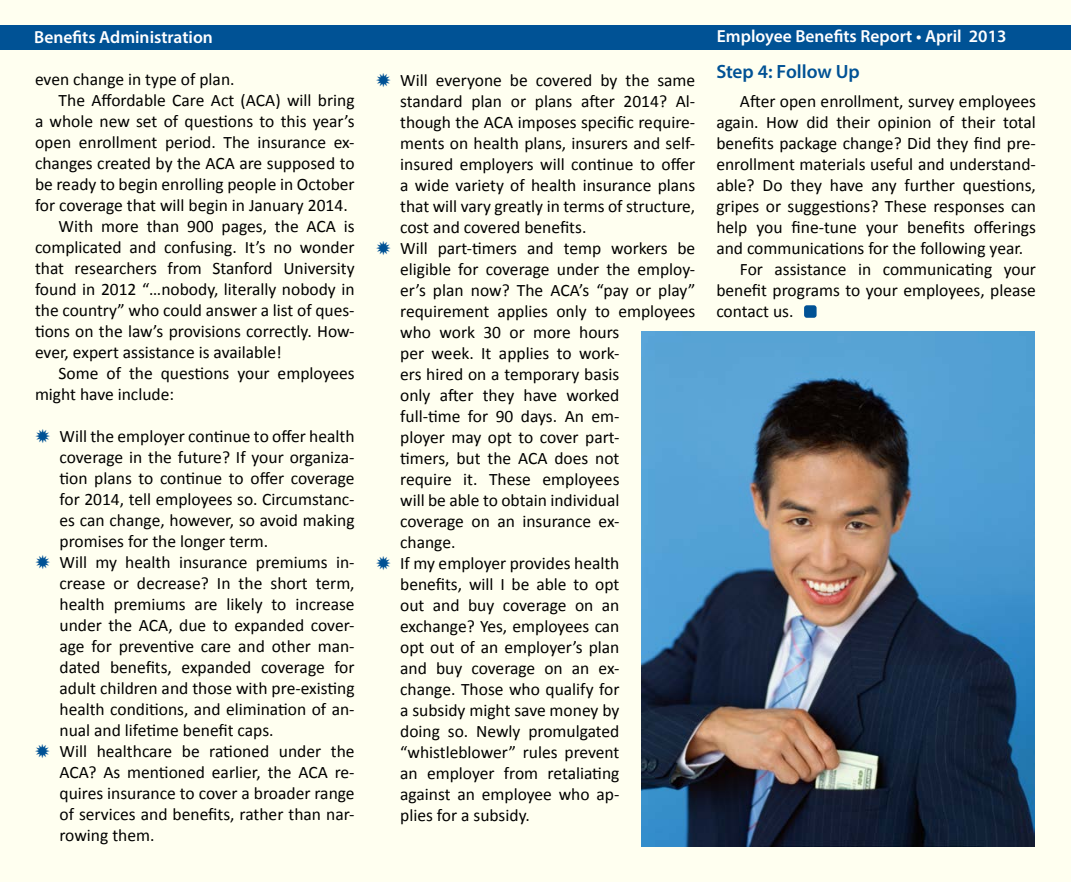
<style>
.page{position:relative;width:1071px;height:882px;background:#fff}
.page>*{position:absolute;margin:0;border:0;box-sizing:border-box;transform-origin:0 0}
.t1{font:600 19.25px "Myriad Pro";letter-spacing:-.005em;color:#005295}
.t2{font:17.5px/21px "Calibri";color:#000}
.t3{font:600 17.5px "Myriad Pro";color:#fff}
</style>
<div class="page">
<div style="left:1px;top:1px;width:1070px;height:881px;background:#fffff0"></div>
<div style="left:0;top:25px;width:1071px;height:24px;background:#005295"></div>
<img style="left:642px;top:332px;width:393px;height:515px">
<div style="left:804px;top:305px;width:13px;height:13px;background:#005295;border-radius:3px"></div>
<p class="t3" style="left:34px;top:26px;width:180px">Benefits Administration</p>
<p class="t3" style="left:717px;top:25px;width:291px">Employee Benefits Report • April 2013</p>
<p class="t2" style="left:35px;top:69px;width:201px">even change in type of plan.</p>
<p class="t2" style="left:59px;top:90px;width:298px">The Affordable Care Act (ACA) will bring</p>
<p class="t2" style="left:35px;top:111px;width:321px">a whole new set of questions to this year’s</p>
<p class="t2" style="left:35px;top:132px;width:321px">open enrollment period. The insurance ex-</p>
<p class="t2" style="left:35px;top:153px;width:321px">changes created by the ACA are supposed to</p>
<p class="t2" style="left:35px;top:174px;width:321px">be ready to begin enrolling people in October</p>
<p class="t2" style="left:35px;top:195px;width:314px">for coverage that will begin in January 2014.</p>
<p class="t2" style="left:59px;top:216px;width:298px">With more than 900 pages, the ACA is</p>
<p class="t2" style="left:35px;top:237px;width:321px">complicated and confusing. It’s no wonder</p>
<p class="t2" style="left:35px;top:258px;width:321px">that researchers from Stanford University</p>
<p class="t2" style="left:35px;top:279px;width:321px">found in 2012 “…nobody, literally nobody in</p>
<p class="t2" style="left:35px;top:300px;width:321px">the country” who could answer a list of ques-</p>
<p class="t2" style="left:35px;top:321px;width:321px">tions on the law’s provisions correctly. How-</p>
<p class="t2" style="left:35px;top:342px;width:248px">ever, expert assistance is available!</p>
<p class="t2" style="left:59px;top:363px;width:298px">Some of the questions your employees</p>
<p class="t2" style="left:35px;top:384px;width:141px">might have include:</p>
<p class="t2" style="left:59px;top:426px;width:297px">Will the employer continue to offer health coverage in the future? If your organiza&shy;tion plans to continue to offer coverage for 2014, tell employees so. Circumstanc&shy;es can change, however, so avoid making promises for the longer term.<br>Will my health insurance premiums in&shy;crease or decrease? In the short term, health premiums are likely to increase under the ACA, due to expanded cover&shy;age for preventive care and other man&shy;dated benefits, expanded coverage for adult children and those with pre-existing health conditions, and elimination of an&shy;nual and lifetime benefit caps.<br>Will healthcare be rationed under the ACA? As mentioned earlier, the ACA re&shy;quires insurance to cover a broader range of services and benefits, rather than nar&shy;rowing them.</p>
<p class="t1" style="left:716px;top:59px;width:145px">Step 4: Follow Up</p>
<p class="t2" style="left:740px;top:90px;width:298px">After open enrollment, survey employees</p>
<p class="t2" style="left:716px;top:111px;width:321px">again. How did their opinion of their total</p>
<p class="t2" style="left:716px;top:132px;width:321px">benefits package change? Did they find pre-</p>
<p class="t2" style="left:716px;top:153px;width:321px">enrollment materials useful and understand-</p>
<p class="t2" style="left:716px;top:174px;width:321px">able? Do they have any further questions,</p>
<p class="t2" style="left:716px;top:195px;width:321px">gripes or suggestions? These responses can</p>
<p class="t2" style="left:716px;top:216px;width:321px">help you fine-tune your benefits offerings</p>
<p class="t2" style="left:716px;top:237px;width:308px">and communications for the following year.</p>
<p class="t2" style="left:740px;top:258px;width:298px">For assistance in communicating your</p>
<p class="t2" style="left:716px;top:279px;width:321px">benefit programs to your employees, please</p>
<p class="t2" style="left:716px;top:301px;width:79px">contact us.</p>
<p class="t2" style="left:400px;top:70px;width:297px">Will everyone be covered by the same standard plan or plans after 2014? Al&shy;though the ACA imposes specific require&shy;ments on health plans, insurers and self&shy;insured employers will continue to offer a wide variety of health insurance plans that will vary greatly in terms of structure, cost and covered benefits.<br>Will part-timers and temp workers be eligible for coverage under the employ&shy;er’s plan now? The ACA’s “pay or play” requirement applies only to employees who work 30 or more hours<br>per week. It applies to work-<br>ers hired on a temporary basis<br>only after they have worked<br>full-time for 90 days. An em-<br>ployer may opt to cover part-<br>timers, but the ACA does not<br>require it. These employees<br>will be able to obtain individual<br>coverage on an insurance ex-<br>change.<br>If my employer provides health<br>benefits, will I be able to opt<br>out and buy coverage on an exchange? Yes, employees can<br>opt out of an employer’s plan<br>and buy coverage on an ex-<br>change. Those who qualify for<br>a subsidy might save money by<br>doing so. Newly promulgated “whistleblower” rules prevent<br>an employer from retaliating<br>against an employee who ap-<br>plies for a subsidy.</p>
</div>
